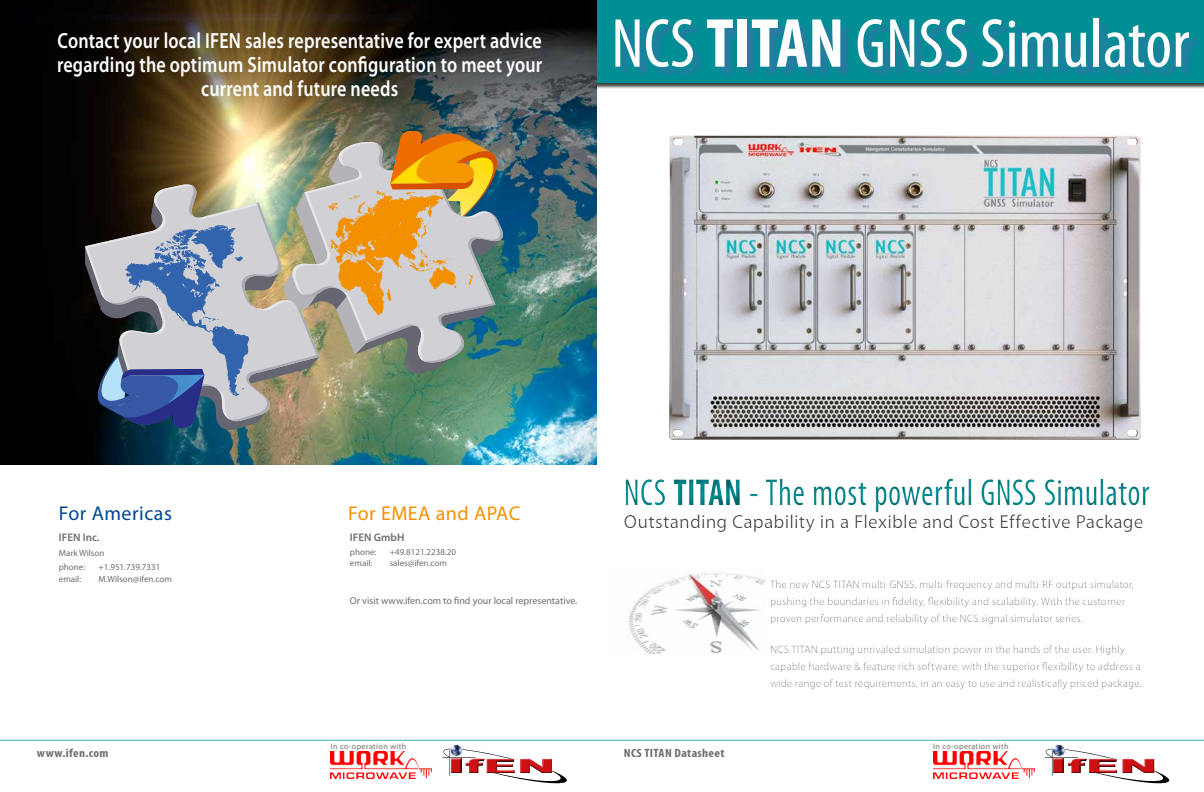
<style>
.page{position:relative;width:1204px;height:792px;background:#fff}
.page>*{position:absolute;margin:0;border:0;box-sizing:border-box;transform-origin:0 0}
.t1{font:condensed 70px "Myriad Pro";color:#fff}
.t2{font:condensed 37.8px "Myriad Pro";letter-spacing:.015em;color:#008f95;scale:.9 1}
.t3{font:600 22px/24px "Myriad Pro";letter-spacing:.01em;color:#fff;text-align:center;scale:.82 1}
.t4{font:20px "Myriad Pro";letter-spacing:.025em;color:#f39100}
.t5{font:20px "Myriad Pro";letter-spacing:.025em;color:#004893}
.t6{font:19px "Myriad Pro";letter-spacing:.015em;color:#565655}
.t7{font:700 condensed 12px "Myriad Pro";letter-spacing:.025em;color:#6e6e6e;scale:1.1 1}
.t8{font:11px/17px "Myriad Pro";letter-spacing:-.005em;color:#9c9c9d}
.t9{font:600 11px "Myriad Pro";color:#6e6e6e}
.t10{font:10px "Myriad Pro";color:#6e6e6e}
.t11{font:9px/13.6px "Myriad Pro";color:#6e6e6e}
.t12{font:8px "Myriad Pro";letter-spacing:.05em;color:#6e6e6e}
.s1{font-weight:700}
</style>
<div class="page">
<div style="left:0;top:0;width:1203px;height:90px;background:#000;opacity:.75"></div>
<div style="left:0;top:0;width:1203px;height:82px;background:#008f95"></div>
<img style="left:0;top:0;width:596px;height:465px">
<hr style="left:0;top:740px;width:1203px;height:1px;background:#008f95">
<img style="left:933px;top:752px;width:101px;height:26px">
<svg style="left:1044px;top:744px;width:125px;height:40px"></svg>
<div style="left:617px;top:20px;width:584px;height:60px;background:#3a72a7;opacity:.75"></div>
<img style="left:331px;top:752px;width:101px;height:26px">
<svg style="left:442px;top:744px;width:125px;height:40px"></svg>
<img style="left:595px;top:121px;width:546px;height:334px">
<img style="left:85px;top:131px;width:416px;height:299px">
<img style="left:629px;top:571px;width:136px;height:82px">
<div style="left:620px;top:506px;width:532px;height:28px;background:#000;opacity:.5"></div>
<div style="left:618px;top:468px;width:541px;height:53px;background:#000;opacity:.5"></div>
<h3 class="t3" style="left:57px;top:28px;width:593px">Contact your local IFEN sales representative for expert advice regarding the optimum Simulator configuration to meet your current and future needs</h3>
<h1 class="t1" style="left:611px;top:1px;width:579px">NCS <span class="s1">TITAN</span> GNSS Simulator</h1>
<h3 class="t5" style="left:59px;top:501px;width:115px">For Americas</h3>
<p class="t9" style="left:59px;top:530px;width:42px">IFEN Inc.</p>
<p class="t11" style="left:59px;top:546px;width:47px">Mark Wilson phone:</p>
<p class="t11" style="left:98px;top:560px;width:63px">+1.951.739.7331</p>
<p class="t11" style="left:59px;top:572px;width:24px">email:</p>
<p class="t11" style="left:98px;top:572px;width:75px">M.Wilson@ifen.com</p>
<h3 class="t4" style="left:348px;top:501px;width:174px">For EMEA and APAC</h3>
<p class="t9" style="left:350px;top:530px;width:56px">IFEN GmbH</p>
<p class="t11" style="left:350px;top:545px;width:28px">phone:</p>
<p class="t11" style="left:389px;top:545px;width:68px">+49.8121.2238.20</p>
<p class="t11" style="left:350px;top:556px;width:24px">email:</p>
<p class="t11" style="left:389px;top:556px;width:59px">sales@ifen.com</p>
<p class="t10" style="left:350px;top:595px;width:229px">Or visit www.ifen.com to find your local representative.</p>
<h2 class="t2" style="left:624px;top:470px;width:585px">NCS <span class="s1">TITAN</span> - The most powerful GNSS Simulator</h2>
<h3 class="t6" style="left:624px;top:510px;width:521px">Outstanding Capability in a Flexible and Cost Effective Package</h3>
<p class="t8" style="left:770px;top:575px;width:366px">The new NCS TITAN multi-GNSS, multi-frequency and multi-RF output simulator, pushing the boundaries in fidelity, flexibility and scalability. With the customer proven performance and reliability of the NCS signal simulator series.</p>
<p class="t8" style="left:770px;top:640px;width:373px">NCS TITAN putting unrivaled simulation power in the hands of the user. Highly capable hardware &amp; feature rich software, with the superior flexibility to address a wide range of test requirements, in an easy to use and realistically priced package.</p>
<p class="t12" style="left:331px;top:741px;width:77px">In co-operation with</p>
<p class="t7" style="left:37px;top:746px;width:66px">www.ifen.com</p>
<p class="t7" style="left:624px;top:746px;width:93px">NCS TITAN Datasheet</p>
<p class="t12" style="left:933px;top:741px;width:77px">In co-operation with</p>
</div>
